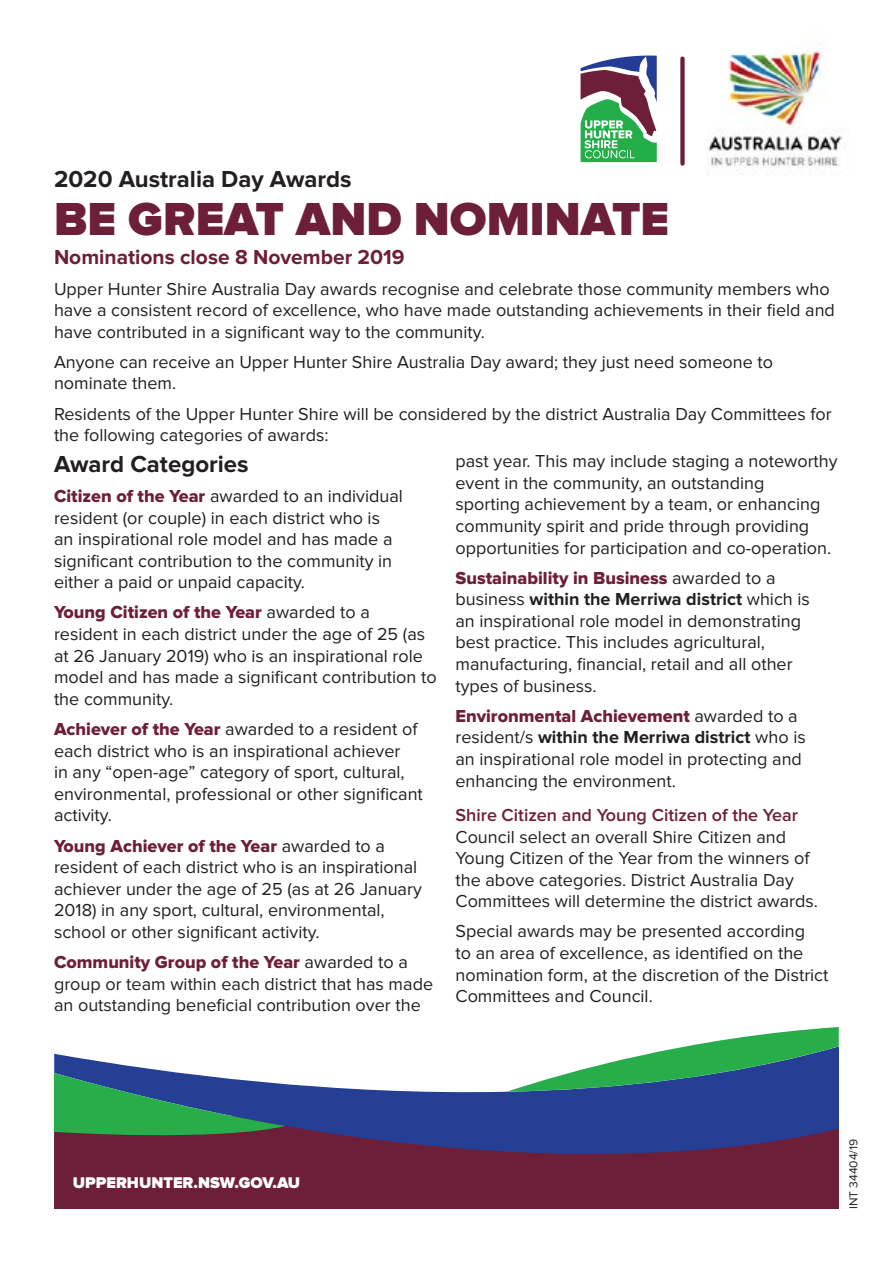
<style>
.page{position:relative;width:893px;height:1263px;background:#fff}
.page>*{position:absolute;margin:0;border:0;box-sizing:border-box;transform-origin:0 0}
.t1{font:900 48px "Proxima Nova";color:#6d1e39}
.t2{font:700 24px "Proxima Nova";color:#231f20}
.t3{font:700 21px "Proxima Nova";color:#6d1e39}
.Paragraph{font:18px/21.6px "Proxima Nova";color:#231f20}
.t4{font:600 18px "Proxima Nova";color:#6d1e39}
.Paragraph-2{font:900 16.05px "Proxima Nova";color:#fff}
.t5{font:12px "Proxima Nova A";color:#231f20}
.s1{font-family:"Proxima Nova Extrabld";color:#6d1e39}
.s2{font-weight:700}
</style>
<div class="page">
<img style="left:708px;top:43px;width:135px;height:131px">
<svg style="left:580px;top:55px;width:77px;height:108px"></svg>
<div style="left:680px;top:59px;width:5px;height:105px;background:#6d1e39"></div>
<div style="left:54px;top:1116px;width:785px;height:93px;background:#6d1e39"></div>
<svg style="left:54px;top:1053px;width:785px;height:101px;fill:#243f94"></svg>
<svg style="left:54px;top:1073px;width:231px;height:68px;background:#36776b"></svg>
<svg style="left:507px;top:1027px;width:332px;height:65px"></svg>
<h3 class="t2" style="left:54px;top:165px;width:299px">2020 Australia Day Awards</h3>
<h1 class="t1" style="left:54px;top:191px;width:617px">BE GREAT AND NOMINATE</h1>
<h4 class="t3" style="left:54px;top:245px;width:352px">Nominations close 8 November 2019</h4>
<p class="Paragraph" style="left:54px;top:278px;width:782px">Upper Hunter Shire Australia Day awards recognise and celebrate those community members who have a consistent record of excellence, who have made outstanding achievements in their field and have contributed in a significant way to the community.</p>
<p class="Paragraph" style="left:54px;top:351px;width:721px">Anyone can receive an Upper Hunter Shire Australia Day award; they just need someone to nominate them.</p>
<p class="Paragraph" style="left:54px;top:403px;width:779px">Residents of the Upper Hunter Shire will be considered by the district Australia Day Committees for the following categories of awards:</p>
<h3 class="t2" style="left:54px;top:450px;width:196px">Award Categories</h3>
<p class="Paragraph" style="left:54px;top:485px;width:350px"><span class="s1">Citizen of the Year</span> awarded to an individual resident (or couple) in each district who is an inspirational role model and has made a significant contribution to the community in either a paid or unpaid capacity.</p>
<p class="Paragraph" style="left:54px;top:602px;width:384px"><span class="s1">Young Citizen of the Year</span> awarded to a resident in each district under the age of 25 (as at 26 January 2019) who is an inspirational role model and has made a significant contribution to the community.</p>
<p class="Paragraph" style="left:54px;top:718px;width:370px"><span class="s1">Achiever of the Year</span> awarded to a resident of each district who is an inspirational achiever<br>in any “open-age” category of sport, cultural, environmental, professional or other significant activity.</p>
<p class="Paragraph" style="left:54px;top:835px;width:369px"><span class="s1">Young Achiever of the Year</span> awarded to a resident of each district who is an inspirational achiever under the age of 25 (as at 26 January 2018) in any sport, cultural, environmental, school or other significant activity.</p>
<p class="Paragraph" style="left:54px;top:951px;width:381px"><span class="s1">Community Group of the Year</span> awarded to a group or team within each district that has made an outstanding beneficial contribution over the</p>
<p class="Paragraph" style="left:455px;top:451px;width:384px">past year. This may include staging a noteworthy event in the community, an outstanding<br>sporting achievement by a team, or enhancing community spirit and pride through providing opportunities for participation and co-operation.</p>
<p class="Paragraph" style="left:455px;top:567px;width:356px"><span class="s1">Sustainability in Business</span> awarded to a business <span class="s2">within the Merriwa district</span> which is an inspirational role model in demonstrating best practice. This includes agricultural, manufacturing, financial, retail and all other types of business.</p>
<p class="Paragraph" style="left:455px;top:705px;width:352px"><span class="s1">Environmental Achievement</span> awarded to a resident/s <span class="s2">within the Merriwa district</span> who is an inspirational role model in protecting and enhancing the environment.</p>
<h5 class="t4" style="left:455px;top:804px;width:344px">Shire Citizen and Young Citizen of the Year</h5>
<p class="Paragraph" style="left:455px;top:826px;width:364px">Council select an overall Shire Citizen and Young Citizen of the Year from the winners of the above categories. District Australia Day Committees will determine the district awards.</p>
<p class="Paragraph" style="left:455px;top:921px;width:374px">Special awards may be presented according<br>to an area of excellence, as identified on the nomination form, at the discretion of the District Committees and Council.</p>
<p class="Paragraph-2" style="left:73px;top:1173px;width:229px">UPPERHUNTER.NSW.GOV.AU</p>
<p class="t5" style="left:847px;top:1209px;width:72px;rotate:-90deg">INT 34404/19</p>
</div>
